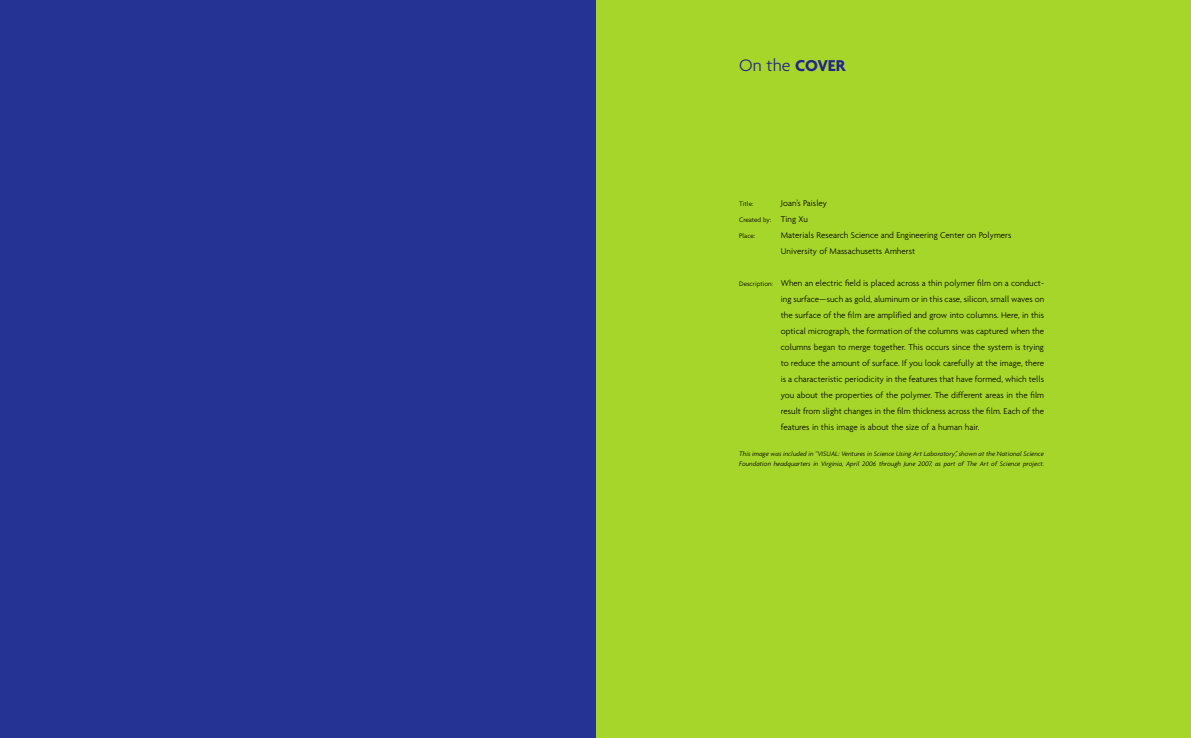
<style>
.page{position:relative;width:1191px;height:738px;background:#fff}
.page>*{position:absolute;margin:0;border:0;box-sizing:border-box;transform-origin:0 0}
.t1{font:300 18px "Agenda";color:#26238d}
.t2{font:300 9px/16px "Agenda";color:#000}
.t3{font:italic 300 7px/10px "Agenda";color:#000}
.t4{font:300 7px "Agenda";color:#000}
.s1{font-weight:700;font-size:17px}
.s2{font-size:9px}
.s3{font-size:7px}
</style>
<div class="page">
<div style="left:595px;top:0;width:596px;height:737px;background:#a6d629"></div>
<div style="left:0;top:0;width:595px;height:737px;background:#253494"></div>
<h1 class="t1" style="left:739px;top:54px;width:108px">On the <span class="s1">COVER</span></h1>
<p class="t4" style="left:739px;top:199px;width:16px">Title:</p>
<p class="t2" style="left:781px;top:195px;width:48px">Joan’s Paisley</p>
<p class="t4" style="left:739px;top:215px;width:70px">Created by: <span class="s2">Ting Xu</span></p>
<p class="t4" style="left:739px;top:231px;width:17px">Place:</p>
<p class="t2" style="left:781px;top:227px;width:232px">Materials Research Science and Engineering Center on Polymers<br>University of Massachusetts Amherst</p>
<p class="t2" style="left:781px;top:275px;width:265px;text-align:justify;text-indent:-41px"><span class="s3">Description:</span> When an electric field is placed across a thin polymer film on a conduct&shy;ing surface—such as gold, aluminum or in this case, silicon, small waves on the surface of the film are amplified and grow into columns. Here, in this optical micrograph, the formation of the columns was captured when the columns began to merge together. This occurs since the system is trying to reduce the amount of surface. If you look carefully at the image, there is a characteristic periodicity in the features that have formed, which tells you about the properties of the polymer. The different areas in the film result from slight changes in the film thickness across the film. Each of the features in this image is about the size of a human hair.</p>
<p class="t3" style="left:739px;top:448px;width:306px">This image was included in “VISUAL: Ventures in Science Using Art Laboratory”, shown at the National Science<br>Foundation headquarters in Virginia, April 2006 through June 2007, as part of The Art of Science project.</p>
</div>
